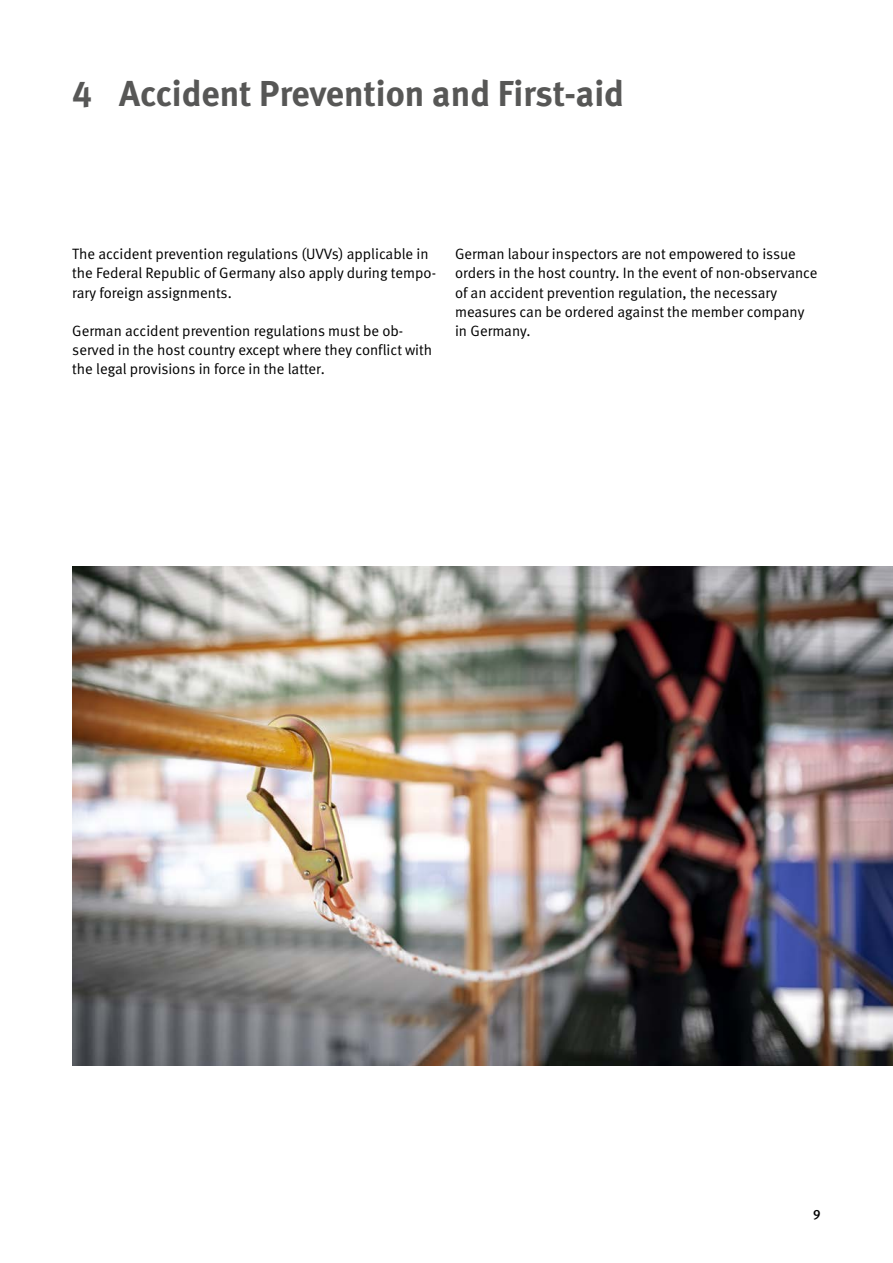
<style>
.page{position:relative;width:893px;height:1263px;background:#fff}
.page>*{position:absolute;margin:0;border:0;box-sizing:border-box;transform-origin:0 0}
.id264{font:700 36px "DGUV Meta";color:#575756}
.id273{font:15px/19.2px "DGUV Meta";color:#000}
.t1{font:500 13.5px "DGUV Meta";color:#000}
</style>
<div class="page">
<img style="left:72px;top:567px;width:821px;height:499px">
<h1 class="id264" style="left:72px;top:72px;width:553px">4 Accident Prevention and First-aid</h1>
<p class="id273" style="left:72px;top:245px;width:365px">The accident prevention regulations (UVVs) applicable in the Federal Republic of Germany also apply during tempo&shy;rary foreign assignments.</p>
<p class="id273" style="left:72px;top:322px;width:361px">German accident prevention regulations must be ob&shy;served in the host country except where they conflict with the legal provisions in force in the latter.</p>
<p class="id273" style="left:455px;top:245px;width:364px">German labour inspectors are not empowered to issue orders in the host country. In the event of non-observance of an accident prevention regulation, the necessary measures can be ordered against the member company in Germany.</p>
<p class="t1" style="left:813px;top:1207px;width:9px">9</p>
</div>
